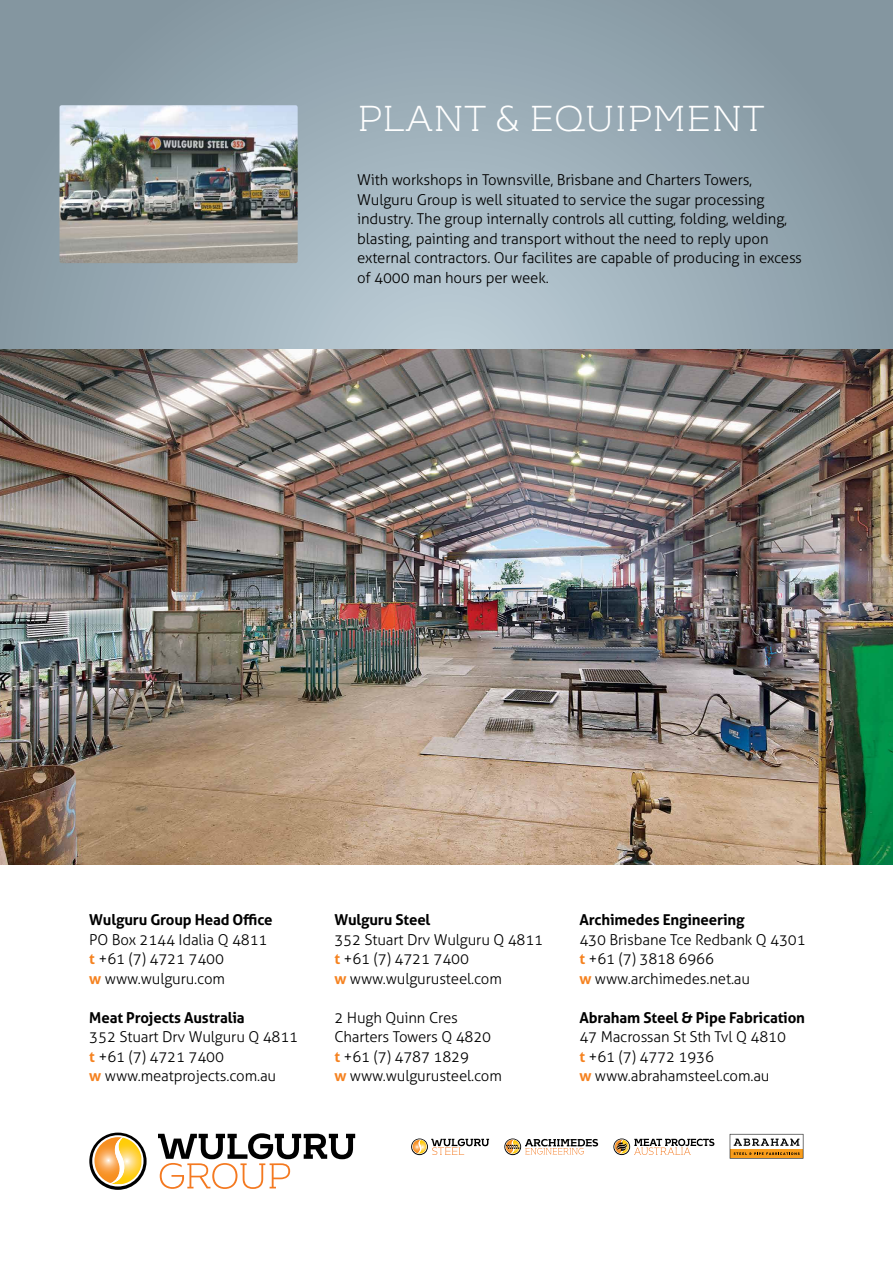
<style>
.page{position:relative;width:893px;height:1263px;background:#fff}
.page>*{position:absolute;margin:0;border:0;box-sizing:border-box;transform-origin:0 0}
.t1{font:300 36px "Kontrapunkt Bob";color:#fff}
.t2{font:300 15px/19.5px "Aller";letter-spacing:-.01em;color:#000}
.t3{font:700 15px "Aller";letter-spacing:-.01em;color:#000}
.s1{font-weight:700;color:#f58220}
</style>
<div class="page">
<svg style="left:0;top:0;width:893px;height:349px;background:#97a9b3"></svg>
<img style="left:0;top:349px;width:893px;height:515px">
<img style="left:60px;top:105px;width:238px;height:158px">
<svg style="left:730px;top:1134px;width:73px;height:24px"></svg>
<svg style="left:411px;top:1138px;width:78px;height:17px"></svg>
<svg style="left:504px;top:1138px;width:94px;height:17px"></svg>
<svg style="left:613px;top:1138px;width:101px;height:17px"></svg>
<svg style="left:158px;top:1133px;width:197px;height:56px"></svg>
<svg style="left:89px;top:1132px;width:58px;height:58px"></svg>
<h1 class="t1" style="left:357px;top:100px;width:409px">PLANT &amp; EQUIPMENT</h1>
<p class="t2" style="left:357px;top:170px;width:446px">With workshops in Townsville, Brisbane and Charters Towers, Wulguru Group is well situated to service the sugar processing industry. The group internally controls all cutting, folding, welding, blasting, painting and transport without the need to reply upon external contractors. Our facilites are capable of producing in excess of 4000 man hours per week.</p>
<p class="t3" style="left:89px;top:910px;width:185px">Wulguru Group Head Office</p>
<p class="t2" style="left:89px;top:929px;width:180px">PO Box 2144 Idalia Q 4811 <span class="s1">t</span> +61 (7) 4721 7400<br><span class="s1">w</span> www.wulguru.com</p>
<p class="t3" style="left:89px;top:1008px;width:157px">Meat Projects Australia</p>
<p class="t2" style="left:89px;top:1027px;width:210px">352 Stuart Drv Wulguru Q 4811 <span class="s1">t</span> +61 (7) 4721 7400<br><span class="s1">w</span> www.meatprojects.com.au</p>
<p class="t3" style="left:334px;top:910px;width:98px">Wulguru Steel</p>
<p class="t2" style="left:334px;top:929px;width:210px">352 Stuart Drv Wulguru Q 4811 <span class="s1">t</span> +61 (7) 4721 7400<br><span class="s1">w</span> www.wulgurusteel.com</p>
<p class="t2" style="left:334px;top:1007px;width:169px">2 Hugh Quinn Cres<br>Charters Towers Q 4820<br><span class="s1">t</span> +61 (7) 4787 1829<br><span class="s1">w</span> www.wulgurusteel.com</p>
<p class="t3" style="left:579px;top:910px;width:167px">Archimedes Engineering</p>
<p class="t2" style="left:579px;top:929px;width:228px">430 Brisbane Tce Redbank Q 4301 <span class="s1">t</span> +61 (7) 3818 6966<br><span class="s1">w</span> www.archimedes.net.au</p>
<p class="t3" style="left:579px;top:1008px;width:227px">Abraham Steel &amp; Pipe Fabrication</p>
<p class="t2" style="left:579px;top:1027px;width:208px">47 Macrossan St Sth Tvl Q 4810 <span class="s1">t</span> +61 (7) 4772 1936<br><span class="s1">w</span> www.abrahamsteel.com.au</p>
</div>
